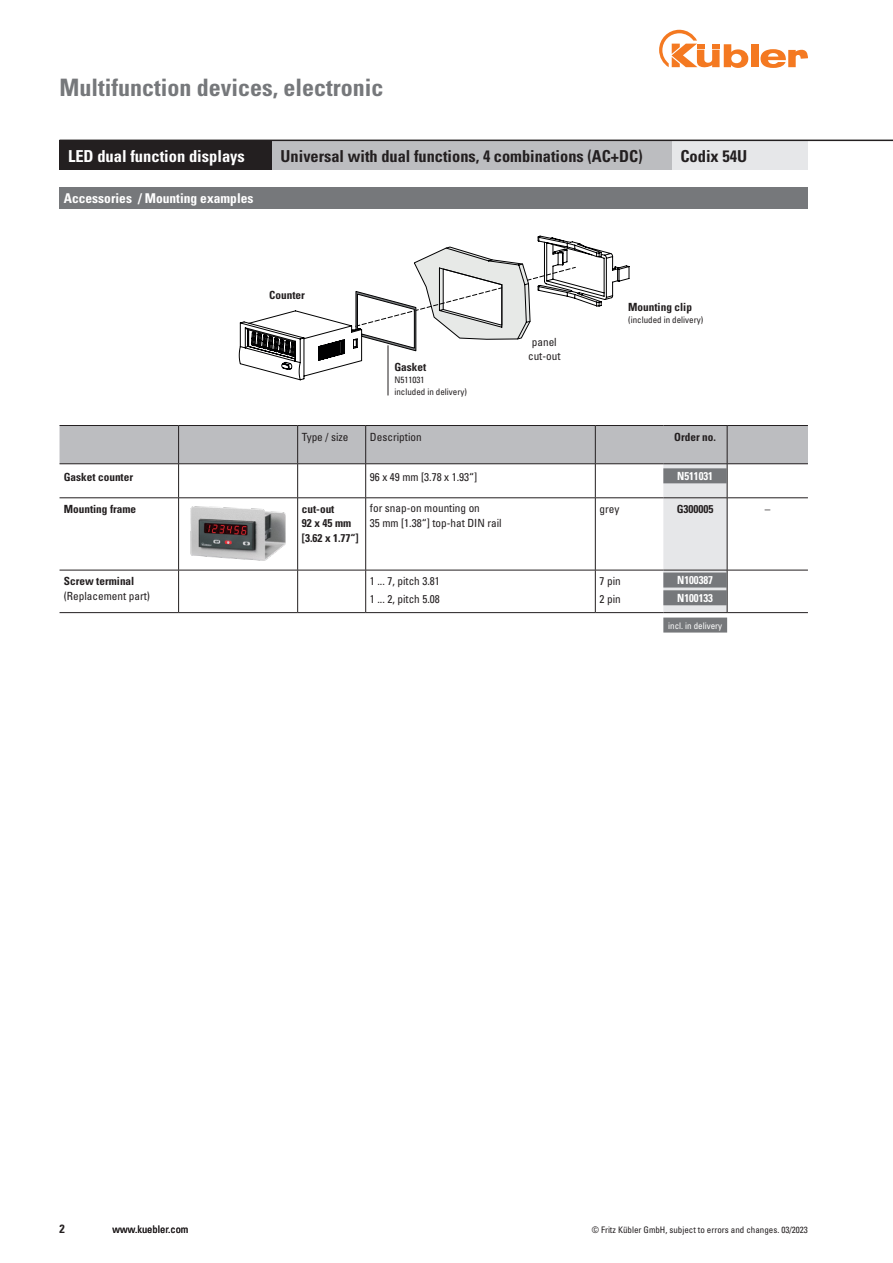
<style>
.page{position:relative;width:893px;height:1263px;background:#fff}
.page>*{position:absolute;margin:0;border:0;box-sizing:border-box;transform-origin:0 0}
.t1{font:700 condensed 24px "Univers";color:#76787b}
.Head_weiß{font:700 condensed 16.5px "Univers";color:#231f20}
.Head_weiß-2{font:700 condensed 16.5px "Univers";color:#fff}
.Head_weiß-3{font:700 condensed 13.5px "Univers";color:#fff}
.t2{font:700 condensed 12px "Univers";color:#231f20}
.Bestellschlüssel{font:700 condensed 11.25px/14.2px "Univers";color:#231f20}
.Bestellschlüssel-2{font:condensed 11.25px "Univers";color:#231f20}
.Bestellschlüssel-3{font:condensed 11.25px "Univers LT Std";color:#231f20}
.Bestellschlüssel-4{font:700 condensed 11.25px "Univers";color:#fff;scale:.96 1}
._9_Text_fett{font:700 condensed 11.25px "Univers";color:#231f20}
.t3{font:condensed 10.5px "Univers";color:#231f20}
.Bestellschlüssel-5{font:condensed 9px "Univers";color:#231f20}
.Bestellschlüssel-6{font:condensed 9px "Univers";color:#fff}
.s1{font-family:"Univers"}
</style>
<div class="page">
<div style="left:751px;top:44px;width:7px;height:23px;background:#f47921"></div>
<svg style="left:760px;top:49px;width:48px;height:19px"></svg>
<svg style="left:659px;top:30px;width:89px;height:38px"></svg>
<svg style="left:239px;top:236px;width:373px;height:144px"></svg>
<svg style="left:244px;top:246px;width:332px;height:115px"></svg>
<hr style="left:388px;top:345px;width:1px;height:50px;background:#231f20">
<div style="left:60px;top:140px;width:212px;height:30px;background:#231f20"></div>
<div style="left:672px;top:140px;width:136px;height:30px;background:#e6e7e9"></div>
<div style="left:272px;top:140px;width:400px;height:30px;background:#bcbdc0"></div>
<div style="left:60px;top:187px;width:748px;height:21px;background:#76787b"></div>
<div style="left:727px;top:425px;width:81px;height:39px;background:#bcbdc0"></div>
<svg style="left:60px;top:426px;width:667px;height:186px"></svg>
<hr style="left:60px;top:425px;width:119px;height:1px;background:#231f20">
<hr style="left:179px;top:425px;width:119px;height:1px;background:#231f20">
<hr style="left:178px;top:426px;width:1px;height:37px;background:#231f20">
<hr style="left:298px;top:425px;width:68px;height:1px;background:#231f20">
<hr style="left:297px;top:426px;width:1px;height:37px;background:#231f20">
<hr style="left:366px;top:425px;width:229px;height:1px;background:#231f20">
<hr style="left:365px;top:426px;width:1px;height:37px;background:#231f20">
<hr style="left:595px;top:425px;width:68px;height:1px;background:#231f20">
<hr style="left:595px;top:426px;width:1px;height:37px;background:#231f20">
<hr style="left:663px;top:425px;width:64px;height:1px;background:#231f20">
<hr style="left:727px;top:425px;width:81px;height:1px;background:#231f20">
<hr style="left:727px;top:426px;width:1px;height:37px;background:#231f20">
<hr style="left:60px;top:463px;width:119px;height:1px;background:#231f20">
<hr style="left:179px;top:463px;width:119px;height:1px;background:#231f20">
<hr style="left:178px;top:464px;width:1px;height:33px;background:#231f20">
<hr style="left:298px;top:463px;width:68px;height:1px;background:#231f20">
<hr style="left:297px;top:464px;width:1px;height:33px;background:#231f20">
<hr style="left:366px;top:463px;width:229px;height:1px;background:#231f20">
<hr style="left:365px;top:464px;width:1px;height:33px;background:#231f20">
<hr style="left:595px;top:463px;width:68px;height:1px;background:#231f20">
<hr style="left:595px;top:464px;width:1px;height:33px;background:#231f20">
<hr style="left:663px;top:463px;width:64px;height:1px;background:#231f20">
<hr style="left:727px;top:463px;width:81px;height:1px;background:#231f20">
<hr style="left:727px;top:464px;width:1px;height:33px;background:#231f20">
<hr style="left:60px;top:497px;width:119px;height:1px;background:#231f20">
<hr style="left:179px;top:497px;width:119px;height:1px;background:#231f20">
<hr style="left:178px;top:498px;width:1px;height:72px;background:#231f20">
<hr style="left:298px;top:497px;width:68px;height:1px;background:#231f20">
<hr style="left:297px;top:498px;width:1px;height:72px;background:#231f20">
<hr style="left:366px;top:497px;width:229px;height:1px;background:#231f20">
<hr style="left:365px;top:498px;width:1px;height:72px;background:#231f20">
<hr style="left:595px;top:497px;width:68px;height:1px;background:#231f20">
<hr style="left:595px;top:498px;width:1px;height:72px;background:#231f20">
<hr style="left:663px;top:497px;width:64px;height:1px;background:#231f20">
<hr style="left:727px;top:497px;width:81px;height:1px;background:#231f20">
<hr style="left:727px;top:498px;width:1px;height:72px;background:#231f20">
<hr style="left:60px;top:570px;width:119px;height:1px;background:#231f20">
<hr style="left:179px;top:570px;width:119px;height:1px;background:#231f20">
<hr style="left:178px;top:570px;width:1px;height:42px;background:#231f20">
<hr style="left:298px;top:570px;width:68px;height:1px;background:#231f20">
<hr style="left:297px;top:570px;width:1px;height:42px;background:#231f20">
<hr style="left:366px;top:570px;width:229px;height:1px;background:#231f20">
<hr style="left:365px;top:570px;width:1px;height:42px;background:#231f20">
<hr style="left:595px;top:570px;width:68px;height:1px;background:#231f20">
<hr style="left:595px;top:570px;width:1px;height:42px;background:#231f20">
<hr style="left:663px;top:570px;width:64px;height:1px;background:#231f20">
<hr style="left:727px;top:570px;width:81px;height:1px;background:#231f20">
<hr style="left:727px;top:570px;width:1px;height:42px;background:#231f20">
<hr style="left:60px;top:612px;width:119px;height:1px;background:#231f20">
<hr style="left:179px;top:612px;width:119px;height:1px;background:#231f20">
<hr style="left:298px;top:612px;width:68px;height:1px;background:#231f20">
<hr style="left:366px;top:612px;width:229px;height:1px;background:#231f20">
<hr style="left:595px;top:612px;width:68px;height:1px;background:#231f20">
<hr style="left:663px;top:612px;width:64px;height:1px;background:#231f20">
<hr style="left:727px;top:612px;width:81px;height:1px;background:#231f20">
<div style="left:663px;top:468px;width:64px;height:15px;background:#76787b"></div>
<div style="left:663px;top:572px;width:64px;height:15px;background:#76787b"></div>
<div style="left:663px;top:590px;width:64px;height:15px;background:#76787b"></div>
<div style="left:663px;top:617px;width:64px;height:15px;background:#76787b"></div>
<hr style="left:60px;top:140px;width:833px;height:1px;background:#231f20">
<p class="t1" style="left:60px;top:72px;width:325px">Multifunction devices, electronic</p>
<p class="Head_weiß-2" style="left:68px;top:146px;width:178px">LED dual function displays</p>
<p class="Head_weiß" style="left:281px;top:146px;width:364px">Universal with dual functions, 4 combinations (AC+DC)</p>
<p class="Head_weiß" style="left:680px;top:146px;width:68px">Codix 54U</p>
<p class="Head_weiß-3" style="left:64px;top:190px;width:191px">Accessories / Mounting examples</p>
<p class="_9_Text_fett" style="left:269px;top:288px;width:37px">Counter</p>
<p class="Bestellschlüssel" style="left:394px;top:360px;width:33px">Gasket</p>
<p class="Bestellschlüssel-5" style="left:394px;top:375px;width:31px">N511031</p>
<p class="Bestellschlüssel-5" style="left:394px;top:387px;width:74px">included in delivery)</p>
<p class="Bestellschlüssel-2" style="left:532px;top:335px;width:26px">panel</p>
<p class="Bestellschlüssel-2" style="left:528px;top:349px;width:34px">cut-out</p>
<p class="Bestellschlüssel" style="left:628px;top:299px;width:65px">Mounting clip</p>
<p class="Bestellschlüssel-5" style="left:628px;top:314px;width:76px">(included in delivery)</p>
<p class="Bestellschlüssel-2" style="left:302px;top:430px;width:48px">Type / size</p>
<p class="Bestellschlüssel-2" style="left:370px;top:430px;width:53px">Description</p>
<p class="Bestellschlüssel" style="left:674px;top:430px;width:43px">Order no.</p>
<p class="Bestellschlüssel" style="left:64px;top:470px;width:71px">Gasket counter</p>
<p class="Bestellschlüssel-2" style="left:370px;top:470px;width:109px">96 x 49 mm [3.78 x 1.93“]</p>
<p class="Bestellschlüssel-4" style="left:677px;top:469px;width:39px">N511031</p>
<p class="Bestellschlüssel" style="left:64px;top:502px;width:74px">Mounting frame</p>
<p class="Bestellschlüssel" style="left:302px;top:502px;width:34px">cut-out</p>
<p class="Bestellschlüssel" style="left:302px;top:516px;width:58px">92 x 45 mm [3.62 x 1.77“]</p>
<p class="Bestellschlüssel-3" style="left:370px;top:501px;width:111px">for snap-on mounting on</p>
<p class="Bestellschlüssel-3" style="left:370px;top:515px;width:133px">35 mm [1.38“] top-hat DIN rail</p>
<p class="Bestellschlüssel-2" style="left:600px;top:502px;width:21px">grey</p>
<p class="Bestellschlüssel" style="left:677px;top:502px;width:38px">G300005</p>
<p class="Bestellschlüssel-2" style="left:765px;top:502px;width:7px">–</p>
<p class="Bestellschlüssel" style="left:64px;top:574px;width:72px">Screw terminal</p>
<p class="Bestellschlüssel-3" style="left:64px;top:588px;width:88px"><span class="s1">(</span>Replacement part<span class="s1">)</span></p>
<p class="Bestellschlüssel-2" style="left:370px;top:574px;width:71px">1 ... 7, pitch 3.81</p>
<p class="Bestellschlüssel-2" style="left:370px;top:592px;width:71px">1 ... 2, pitch 5.08</p>
<p class="Bestellschlüssel-2" style="left:600px;top:574px;width:23px">7 pin</p>
<p class="Bestellschlüssel-2" style="left:600px;top:592px;width:23px">2 pin</p>
<p class="Bestellschlüssel-4" style="left:677px;top:573px;width:39px">N100387</p>
<p class="Bestellschlüssel-4" style="left:677px;top:591px;width:39px">N100133</p>
<p class="Bestellschlüssel-6" style="left:668px;top:620px;width:55px">incl. in delivery</p>
<p class="t2" style="left:60px;top:1221px;width:7px">2</p>
<p class="t3" style="left:113px;top:1223px;width:77px">www.kuebler.com</p>
<p class="Bestellschlüssel-5" style="left:592px;top:1224px;width:218px">© Fritz Kübler GmbH, subject to errors and changes. 03/2023</p>
</div>
